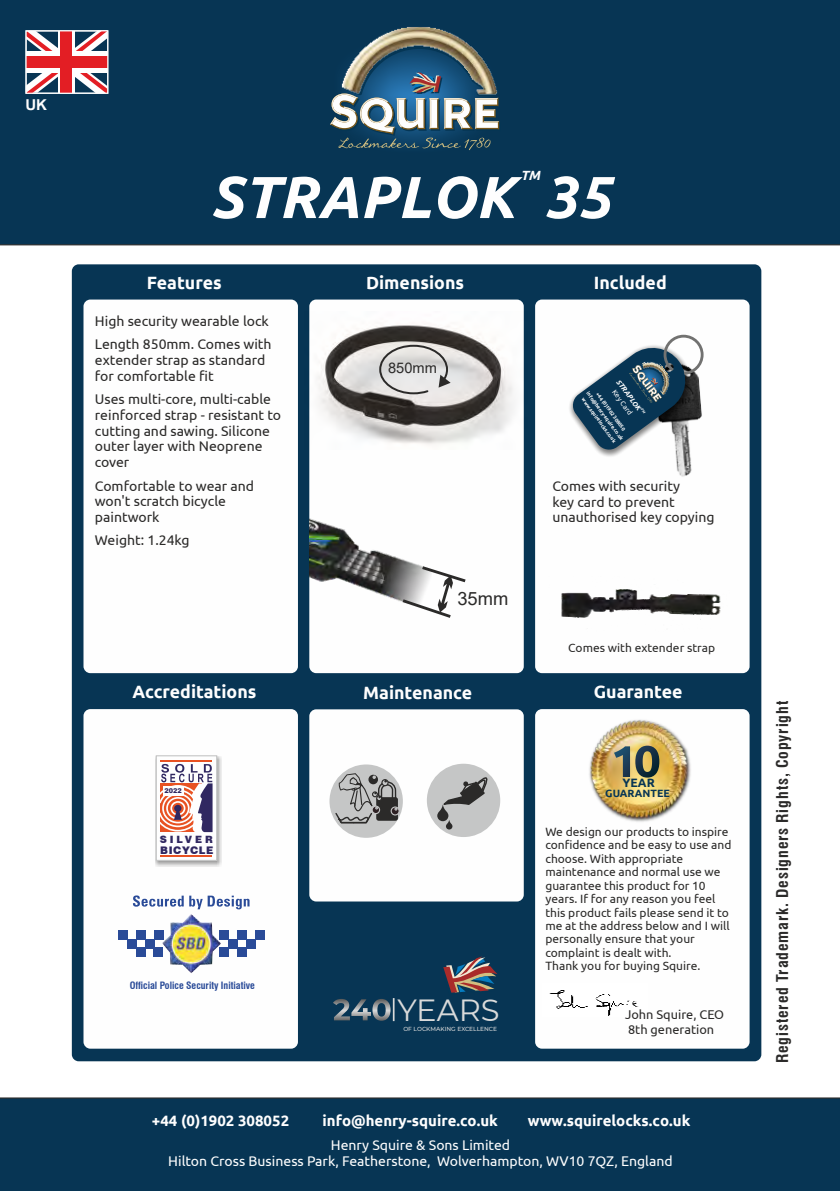
<style>
.page{position:relative;width:840px;height:1191px;background:#fff}
.page>*{position:absolute;margin:0;border:0;box-sizing:border-box;transform-origin:0 0}
.t1{font:italic 700 59px "Ubuntu";color:#fefefe}
.t2{font:30.6px "Montserrat";color:#d9dada}
.t3{font:18.4px "Arial";color:#2b2a29}
.t4{font:700 17.8px "Ubuntu";color:#fefefe}
.t5{font:700 16px "Swis 721 Cn BT";letter-spacing:.055em;color:#2b2a29}
.t6{font:700 15px "Ubuntu";color:#fefefe}
.t7{font:700 15px "Arial";color:#fefefe}
.t8{font:14.6px "Arial";color:#2b2a29}
.t9{font:14px/15.6px "Ubuntu";color:#2b2a29}
.t10{font:14px/15.6px "Ubuntu";color:#fefefe;text-align:center}
.t11{font:italic 700 13.2px "Ubuntu";color:#fefefe}
.t12{font:12.8px/14.2px "Ubuntu";color:#2b2a29}
.t13{font:700 12.2px "Ubuntu";color:#073554}
.t14{font:12px/13.4px "Ubuntu";color:#2b2a29}
.t15{font:700 10.6px "Ubuntu";color:#073554}
.t16{font:900 10.4px "Swiss 721 BT";letter-spacing:.055em;color:#302861}
.t17{font:900 10px "Swiss 721 BT";letter-spacing:.285em;color:#302861}
.t18{font:700 9.8px "Swis 721 Cn BT";color:#2a4b98}
.t19{font:italic 700 7.2px "Ubuntu";color:#fefefe}
.t20{font:7.2px "Ubuntu";color:#fefefe}
.t21{font:900 6.6px "Arial";color:#302861}
.t22{font:500 5.8px "Montserrat";color:#d9dada}
.t23{font:700 5px "Ubuntu";color:#fefefe}
</style>
<div class="page">
<div style="left:72px;top:264px;width:689px;height:797px;background:#073554;border-radius:7px"></div>
<div style="left:83px;top:299px;width:215px;height:374px;background:#fefefe;border-radius:7px"></div>
<div style="left:309px;top:299px;width:214px;height:374px;background:#fefefe;border-radius:7px"></div>
<div style="left:535px;top:299px;width:214px;height:374px;background:#fefefe;border-radius:7px"></div>
<div style="left:83px;top:709px;width:215px;height:339px;background:#fefefe;border-radius:7px"></div>
<div style="left:535px;top:709px;width:214px;height:339px;background:#fefefe;border-radius:7px"></div>
<div style="left:0;top:0;width:839px;height:245px;background:#073554"></div>
<div style="left:0;top:1097px;width:839px;height:94px;background:#073554"></div>
<img style="left:331px;top:150px;width:166px;height:4px">
<img style="left:339px;top:27px;width:159px;height:3px">
<svg style="left:330px;top:30px;width:170px;height:120px"></svg>
<svg style="left:27px;top:32px;width:79px;height:60px"></svg>
<div style="left:26px;top:52px;width:81px;height:21px;background:#fefefe"></div>
<svg style="left:58px;top:32px;width:17px;height:60px"></svg>
<div style="left:26px;top:57px;width:81px;height:11px;background:#e31e24"></div>
<div style="left:61px;top:31px;width:11px;height:62px;background:#e31e24"></div>
<div style="left:25px;top:30px;width:83px;height:64px;border:1px solid #fefefe"></div>
<img style="left:549px;top:990px;width:90px;height:26px">
<img style="left:309px;top:311px;width:215px;height:138px">
<img style="left:310px;top:518px;width:106px;height:83px">
<svg style="left:399px;top:564px;width:67px;height:54px"></svg>
<svg style="left:378px;top:344px;width:72px;height:51px"></svg>
<img style="left:561px;top:589px;width:160px;height:31px">
<img style="left:589px;top:719px;width:102px;height:103px">
<svg style="left:612px;top:745px;width:48px;height:34px"></svg>
<img style="left:676px;top:357px;width:28px;height:120px">
<div style="left:565px;top:343px;width:127px;height:116px;background:#2b2a29;opacity:.62"></div>
<div style="left:663px;top:335px;width:40px;height:40px;border:3px solid #727271;border-radius:50%"></div>
<div style="left:309px;top:709px;width:214px;height:192px;background:#fefefe;border-radius:7px"></div>
<div style="left:426px;top:763px;width:74px;height:74px;background:#c5c6c6;border-radius:50%"></div>
<div style="left:329px;top:764px;width:73px;height:74px;background:#c5c6c6;border-radius:50%"></div>
<svg style="left:334px;top:773px;width:63px;height:53px"></svg>
<svg style="left:437px;top:768px;width:56px;height:61px"></svg>
<svg style="left:333px;top:999px;width:58px;height:22px"></svg>
<hr style="left:392px;top:998px;width:2px;height:23px;background:#d9dada">
<svg style="left:443px;top:956px;width:54px;height:37px"></svg>
<img style="left:162px;top:914px;width:59px;height:59px">
<svg style="left:133px;top:895px;width:116px;height:14px"></svg>
<div style="left:136px;top:930px;width:9px;height:9px;background:#2a4b98"></div>
<div style="left:118px;top:930px;width:9px;height:9px;background:#2a4b98"></div>
<div style="left:154px;top:930px;width:9px;height:9px;background:#2a4b98"></div>
<div style="left:127px;top:939px;width:9px;height:9px;background:#2a4b98"></div>
<div style="left:145px;top:939px;width:9px;height:9px;background:#2a4b98"></div>
<div style="left:136px;top:948px;width:9px;height:9px;background:#2a4b98"></div>
<div style="left:154px;top:948px;width:9px;height:9px;background:#2a4b98"></div>
<div style="left:237px;top:930px;width:9px;height:9px;background:#2a4b98"></div>
<div style="left:255px;top:930px;width:9px;height:9px;background:#2a4b98"></div>
<div style="left:220px;top:930px;width:9px;height:9px;background:#2a4b98"></div>
<div style="left:246px;top:939px;width:9px;height:9px;background:#2a4b98"></div>
<div style="left:229px;top:939px;width:9px;height:9px;background:#2a4b98"></div>
<div style="left:238px;top:948px;width:9px;height:9px;background:#2a4b98"></div>
<div style="left:220px;top:948px;width:9px;height:9px;background:#2a4b98"></div>
<img style="left:155px;top:756px;width:66px;height:110px">
<div style="left:156px;top:755px;width:61px;height:106px;background:#fefefe;border:1px solid #c5c6c6"></div>
<svg style="left:157px;top:764px;width:55px;height:68px"></svg>
<hr style="left:160px;top:760px;width:52px;height:1px;background:#e85222">
<hr style="left:160px;top:856px;width:52px;height:1px;background:#e85222">
<div style="left:163px;top:785px;width:21px;height:10px;background:#fefefe"></div>
<svg style="left:570px;top:343px;width:119px;height:108px"></svg>
<p class="t7" style="left:25px;top:94px;width:23px">UK</p>
<p class="t11" style="left:520px;top:168px;width:21px">TM</p>
<h1 class="t1" style="left:210px;top:161px;width:401px">STRAPLOK 35</h1>
<p class="t4" style="left:147px;top:271px;width:76px">Features</p>
<p class="t4" style="left:366px;top:271px;width:99px">Dimensions</p>
<p class="t4" style="left:593px;top:271px;width:74px">Included</p>
<p class="t9" style="left:95px;top:308px;width:178px;line-height:23.6px">High security wearable lock<br>Length 850mm. Comes with</p>
<p class="t9" style="left:95px;top:352px;width:172px">extender strap as standard for comfortable fit</p>
<p class="t9" style="left:95px;top:391px;width:187px">Uses multi-core, multi-cable reinforced strap - resistant to cutting and sawing. Silicone outer layer with Neoprene cover</p>
<p class="t9" style="left:95px;top:477px;width:161px">Comfortable to wear and won't scratch bicycle paintwork</p>
<p class="t9" style="left:95px;top:532px;width:96px">Weight: 1.24kg</p>
<p class="t8" style="left:388px;top:358px;width:50px">850mm</p>
<h3 class="t3" style="left:457px;top:585px;width:52px">35mm</h3>
<p class="t19" style="left:621px;top:377px;width:38px;rotate:54deg">STRAPLOK</p>
<p class="t20" style="left:617px;top:388px;width:30px;rotate:54deg">Key Card</p>
<p class="t23" style="left:590px;top:390px;width:60px;rotate:54deg">info@henry-squire.co.uk</p>
<p class="t23" style="left:599px;top:391px;width:47px;rotate:54deg">+44 (0)1902 308050</p>
<p class="t23" style="left:585px;top:396px;width:56px;rotate:54deg">www.squirelocks.co.uk</p>
<p class="t9" style="left:552px;top:478px;width:164px">Comes with security<br>key card to prevent unauthorised key copying</p>
<p class="t14" style="left:568px;top:640px;width:148px">Comes with extender strap</p>
<p class="t4" style="left:132px;top:680px;width:125px">Accreditations</p>
<p class="t4" style="left:363px;top:681px;width:110px">Maintenance</p>
<p class="t4" style="left:593px;top:680px;width:90px">Guarantee</p>
<p class="t21" style="left:164px;top:786px;width:19px">2022</p>
<p class="t17" style="left:160px;top:833px;width:54px">SILVER</p>
<p class="t16" style="left:160px;top:844px;width:55px">BICYCLE</p>
<p class="t18" style="left:130px;top:979px;width:127px">Official Police Security Initiative</p>
<h2 class="t2" style="left:397px;top:989px;width:104px">YEARS</h2>
<p class="t22" style="left:403px;top:1025px;width:95px">OF LOCKMAKING EXCELLENCE</p>
<p class="t13" style="left:622px;top:775px;width:34px">YEAR</p>
<p class="t15" style="left:605px;top:787px;width:66px">GUARANTEE</p>
<p class="t14" style="left:545px;top:824px;width:187px">We design our products to inspire confidence and be easy to use and choose. With appropriate maintenance and normal use we guarantee this product for 10 years. If for any reason you feel this product fails please send it to me at the address below and I will personally ensure that your complaint is dealt with.<br>Thank you for buying Squire.</p>
<p class="t12" style="left:624px;top:1007px;width:100px">John Squire, CEO<br>8th generation</p>
<p class="t6" style="left:152px;top:1111px;width:139px">+44 (0)1902 308052</p>
<p class="t6" style="left:527px;top:1111px;width:164px">www.squirelocks.co.uk</p>
<p class="t6" style="left:322px;top:1111px;width:177px">info@henry-squire.co.uk</p>
<p class="t10" style="left:168px;top:1137px;width:505px">Henry Squire &amp; Sons Limited<br>Hilton Cross Business Park, Featherstone, Wolverhampton, WV10 7QZ, England</p>
<p class="t5" style="left:772px;top:1063px;width:364px;rotate:-90deg">Registered Trademark. Designers Rights, Copyright</p>
</div>
